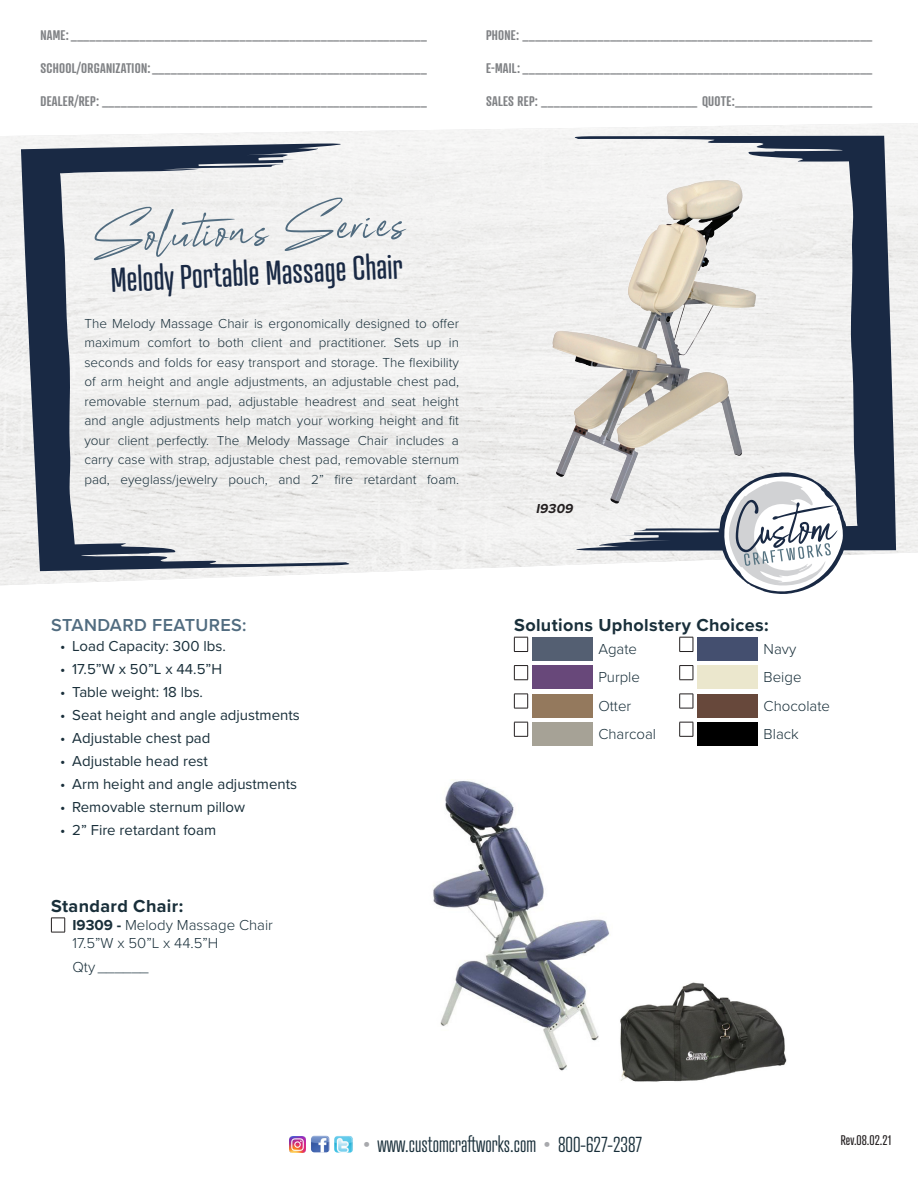
<style>
.page{position:relative;width:918px;height:1188px;background:#fff}
.page>*{position:absolute;margin:0;border:0;box-sizing:border-box;transform-origin:0 0}
.Headers{font:75px "One Signature";color:#516c80}
.t1{font:33px "Atrament";color:#192944}
.t2{font:300 21px "Atrament";color:#192f3a}
.Headers-2{font:700 18px "Proxima Nova";letter-spacing:.02em;color:#192f3a}
.t3{font:600 18px "Proxima Nova";letter-spacing:.02em;color:#516c80}
.t4{font:15px "Proxima Nova";color:#192f3a}
.t5{font:300 15px "Proxima Nova";color:#192f3a}
.Table_Specs_Text{font:300 13.5px/19.5px "Proxima Nova";color:#192f3a;text-align:justify}
.t6{font:600 13.5px "Atrament";letter-spacing:.02em;color:#808285}
.t7{font:13.5px "Atrament";color:#231f20}
.t8{font:italic 700 13.5px "Proxima Nova";color:#231f20}
.s1{font-weight:700}
.s2{color:#a8a9ad}
</style>
<div class="page">
<img style="left:311px;top:1136px;width:19px;height:16px">
<img style="left:334px;top:1136px;width:19px;height:17px">
<img style="left:289px;top:1136px;width:17px;height:17px">
<svg style="left:21px;top:143px;width:345px;height:428px;fill:#efefee"></svg>
<svg style="left:551px;top:136px;width:345px;height:415px;fill:#efeeed"></svg>
<svg style="left:710px;top:472px;width:137px;height:122px"></svg>
<img style="left:666px;top:180px;width:57px;height:43px">
<img style="left:433px;top:781px;width:177px;height:290px">
<img style="left:620px;top:982px;width:167px;height:100px">
<svg style="left:51px;top:918px;width:14px;height:15px"></svg>
<div style="left:532px;top:637px;width:61px;height:24px;background:#545f72"></div>
<div style="left:697px;top:637px;width:61px;height:24px;background:#444f6f"></div>
<div style="left:532px;top:666px;width:61px;height:23px;background:#68487a"></div>
<div style="left:697px;top:666px;width:61px;height:23px;background:#ebe7cd"></div>
<div style="left:532px;top:694px;width:61px;height:24px;background:#94795d"></div>
<div style="left:697px;top:694px;width:61px;height:24px;background:#67483b"></div>
<div style="left:532px;top:722px;width:61px;height:24px;background:#a6a296"></div>
<div style="left:697px;top:722px;width:61px;height:24px;background:#000"></div>
<svg style="left:514px;top:637px;width:14px;height:15px"></svg>
<svg style="left:514px;top:665px;width:14px;height:16px"></svg>
<svg style="left:514px;top:694px;width:14px;height:15px"></svg>
<svg style="left:514px;top:722px;width:14px;height:15px"></svg>
<svg style="left:679px;top:637px;width:15px;height:15px"></svg>
<svg style="left:679px;top:665px;width:15px;height:16px"></svg>
<svg style="left:679px;top:694px;width:15px;height:15px"></svg>
<svg style="left:679px;top:722px;width:15px;height:15px"></svg>
<p class="t6" style="left:40px;top:27px;width:388px">NAME: _________________________________________________________</p>
<p class="t6" style="left:40px;top:60px;width:388px">SCHOOL/ORGANIZATION:____________________________________________</p>
<p class="t6" style="left:40px;top:93px;width:388px">DEALER/REP: ____________________________________________________</p>
<p class="t6" style="left:486px;top:27px;width:388px">PHONE: ________________________________________________________</p>
<p class="t6" style="left:486px;top:60px;width:388px">E-MAIL: ________________________________________________________</p>
<p class="t6" style="left:486px;top:93px;width:388px">SALES REP: _________________________ QUOTE:______________________</p>
<p class="Headers" style="left:91px;top:205px;width:315px;rotate:-3deg">Solutions Series</p>
<p class="t1" style="left:110px;top:261px;width:293px;rotate:-3deg">Melody Portable Massage Chair</p>
<p class="Table_Specs_Text" style="left:84px;top:313px;width:376px">The Melody Massage Chair is ergonomically designed to offer maximum comfort to both client and practitioner. Sets up in seconds and folds for easy transport and storage. The flexibility of arm height and angle adjustments, an adjustable chest pad, removable sternum pad, adjustable headrest and seat height and angle adjustments help match your working height and fit your client perfectly. The Melody Massage Chair includes a carry case with strap, adjustable chest pad, removable sternum pad, eyeglass/jewelry pouch, and 2” fire retardant foam.</p>
<p class="t8" style="left:536px;top:498px;width:42px">I9309</p>
<p class="t3" style="left:51px;top:612px;width:197px">STANDARD FEATURES:</p>
<p class="t4" style="left:60px;top:635px;width:167px">• Load Capacity: 300 lbs.</p>
<p class="t4" style="left:60px;top:658px;width:163px">• 17.5”W x 50”L x 44.5”H</p>
<p class="t4" style="left:60px;top:681px;width:144px">• Table weight: 18 lbs.</p>
<p class="t4" style="left:60px;top:704px;width:241px">• Seat height and angle adjustments</p>
<p class="t4" style="left:60px;top:727px;width:152px">• Adjustable chest pad</p>
<p class="t4" style="left:60px;top:750px;width:149px">• Adjustable head rest</p>
<p class="t4" style="left:60px;top:773px;width:238px">• Arm height and angle adjustments</p>
<p class="t4" style="left:60px;top:796px;width:187px">• Removable sternum pillow</p>
<p class="t4" style="left:60px;top:819px;width:158px">• 2” Fire retardant foam</p>
<p class="Headers-2" style="left:51px;top:892px;width:134px">Standard Chair:</p>
<p class="t5" style="left:72px;top:914px;width:202px"><span class="s1">I9309 -</span> Melody Massage Chair</p>
<p class="t5" style="left:72px;top:932px;width:147px">17.5”W x 50”L x 44.5”H</p>
<p class="t5" style="left:72px;top:956px;width:78px">Qty ______</p>
<p class="Headers-2" style="left:514px;top:612px;width:256px">Solutions Upholstery Choices:</p>
<p class="t5" style="left:598px;top:638px;width:40px">Agate</p>
<p class="t5" style="left:764px;top:638px;width:34px">Navy</p>
<p class="t5" style="left:598px;top:666px;width:43px">Purple</p>
<p class="t5" style="left:764px;top:666px;width:39px">Beige</p>
<p class="t5" style="left:598px;top:694px;width:34px">Otter</p>
<p class="t5" style="left:764px;top:694px;width:68px">Chocolate</p>
<p class="t5" style="left:598px;top:723px;width:59px">Charcoal</p>
<p class="t5" style="left:764px;top:723px;width:37px">Black</p>
<h3 class="t2" style="left:363px;top:1132px;width:280px"><span class="s2">•</span> www.customcraftworks.com <span class="s2">•</span> 800-627-2387</h3>
<p class="t7" style="left:841px;top:1132px;width:52px">Rev.08.02.21</p>
</div>
